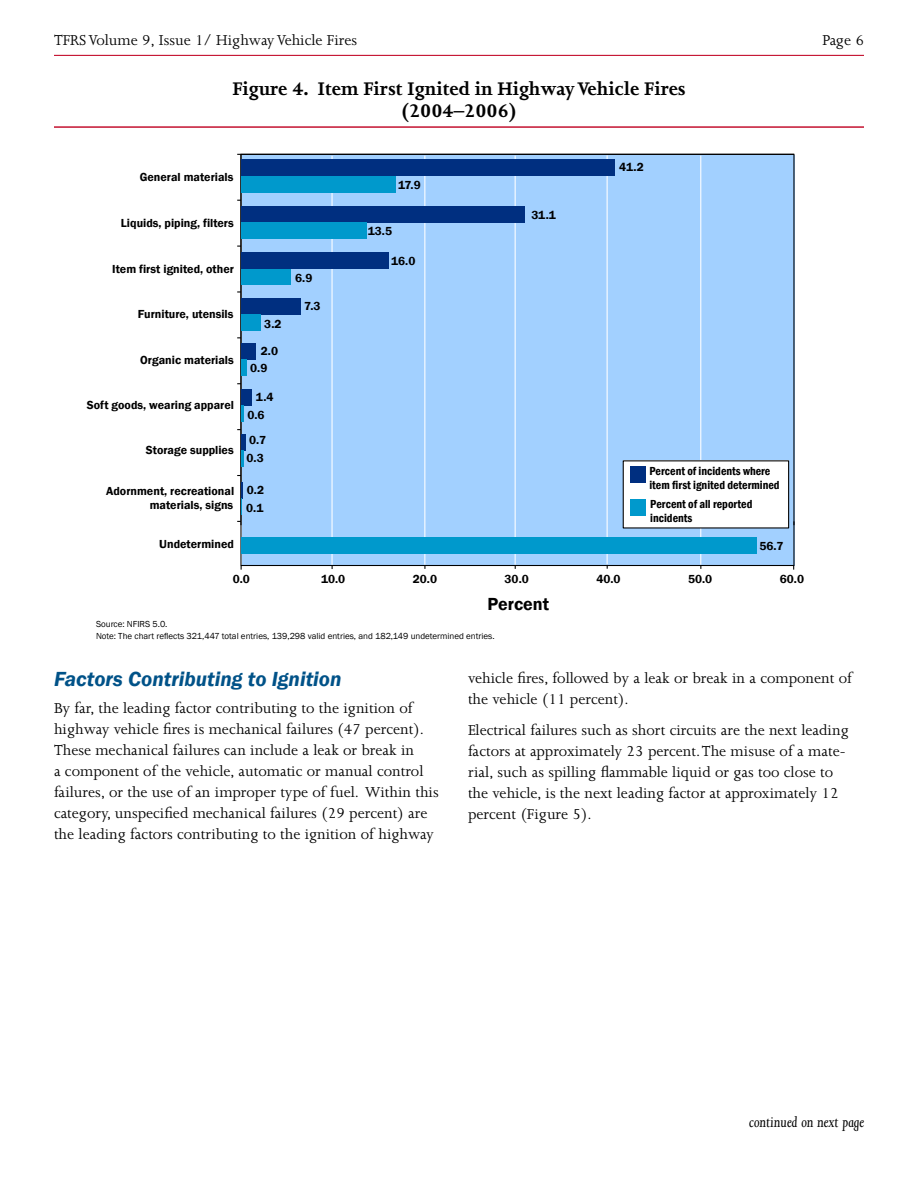
<style>
.page{position:relative;width:918px;height:1188px;background:#fff}
.page>*{position:absolute;margin:0;border:0;box-sizing:border-box;transform-origin:0 0}
.Table_Title{font:700 21px/22.5px "Joanna MT Std";color:#000;text-align:center}
.Text_Head_2{font:italic 600 21px "Franklin Gothic";color:#005288}
.t1{font:600 18px "Franklin Gothic";color:#000}
.t2{font:16.5px/21px "Joanna MT Std";color:#000}
.t3{font:italic 16.5px "Joanna MT Std";color:#000}
.t4{font:600 12px/17.4px "Franklin Gothic";color:#000}
.t5{font:600 condensed 12px/14.4px "Franklin Gothic";color:#000}
.Table_Notes{font:9px "Franklin Gothic";color:#000}
</style>
<div class="page">
<hr style="left:54px;top:55px;width:810px;height:1px;background:#c41230">
<hr style="left:54px;top:126px;width:810px;height:2px;background:#c41230">
<div style="left:242px;top:155px;width:553px;height:411px;background:#a2d0ff"></div>
<hr style="left:240px;top:154px;width:2px;height:367px;background:#000">
<div style="left:241px;top:434px;width:5px;height:17px;background:#002f80"></div>
<hr style="left:241px;top:451px;width:3px;height:16px;background:#09c">
<div style="left:241px;top:389px;width:11px;height:17px;background:#002f80"></div>
<hr style="left:241px;top:406px;width:3px;height:16px;background:#09c">
<svg style="left:241px;top:482px;width:2px;height:33px"></svg>
<div style="left:241px;top:269px;width:50px;height:16px;background:#09c"></div>
<div style="left:241px;top:298px;width:60px;height:16px;background:#002f80"></div>
<div style="left:241px;top:314px;width:20px;height:17px;background:#09c"></div>
<div style="left:241px;top:343px;width:15px;height:17px;background:#002f80"></div>
<div style="left:241px;top:360px;width:6px;height:16px;background:#09c"></div>
<hr style="left:332px;top:156px;width:1px;height:409px;background:#fff">
<hr style="left:424px;top:156px;width:1px;height:409px;background:#fff">
<hr style="left:515px;top:156px;width:1px;height:409px;background:#fff">
<hr style="left:607px;top:155px;width:1px;height:409px;background:#fff">
<hr style="left:700px;top:156px;width:1px;height:409px;background:#fff">
<div style="left:241px;top:160px;width:374px;height:16px;background:#002f80"></div>
<div style="left:241px;top:176px;width:155px;height:16px;background:#09c"></div>
<div style="left:241px;top:207px;width:284px;height:16px;background:#002f80"></div>
<div style="left:241px;top:223px;width:126px;height:16px;background:#09c"></div>
<div style="left:241px;top:252px;width:148px;height:17px;background:#002f80"></div>
<div style="left:241px;top:537px;width:516px;height:17px;background:#09c"></div>
<div style="left:623px;top:461px;width:166px;height:67px;background:#fff"></div>
<div style="left:630px;top:466px;width:15px;height:17px;background:#002f80"></div>
<div style="left:630px;top:499px;width:15px;height:17px;background:#09c"></div>
<p class="t2" style="left:54px;top:30px;width:305px">TFRS Volume 9, Issue 1/ Highway Vehicle Fires</p>
<p class="t2" style="left:823px;top:30px;width:43px">Page 6</p>
<p class="Table_Title" style="left:232px;top:77px;width:455px">Figure 4. Item First Ignited in Highway Vehicle Fires (2004–2006)</p>
<p class="t4" style="left:140px;top:168px;width:95px">General materials</p>
<p class="t4" style="left:121px;top:215px;width:114px">Liquids, piping, filters</p>
<p class="t4" style="left:112px;top:260px;width:123px">Item first ignited, other</p>
<p class="t4" style="left:138px;top:305px;width:97px">Furniture, utensils</p>
<p class="t4" style="left:140px;top:352px;width:95px">Organic materials</p>
<p class="t4" style="left:87px;top:397px;width:149px">Soft goods, wearing apparel</p>
<p class="t4" style="left:146px;top:441px;width:89px">Storage supplies</p>
<p class="t4" style="left:264px;top:315px;width:19px">3.2</p>
<p class="t4" style="left:250px;top:343px;width:29px;line-height:16.8px;text-indent:11px">2.0<br>0.9</p>
<p class="t4" style="left:247px;top:389px;width:28px;text-indent:8px">1.4<br>0.6</p>
<p class="t4" style="left:247px;top:432px;width:21px">0.7<br>0.3</p>
<p class="t4" style="left:106px;top:484px;width:130px;line-height:14.4px;text-align:right">Adornment, recreational materials, signs</p>
<p class="t4" style="left:246px;top:482px;width:19px">0.2<br>0.1</p>
<p class="t4" style="left:159px;top:535px;width:76px">Undetermined</p>
<p class="t4" style="left:233px;top:570px;width:19px">0.0</p>
<p class="t4" style="left:295px;top:269px;width:19px">6.9</p>
<p class="t4" style="left:304px;top:298px;width:18px">7.3</p>
<p class="t4" style="left:398px;top:177px;width:24px">17.9</p>
<p class="t4" style="left:368px;top:222px;width:26px">13.5</p>
<p class="t4" style="left:391px;top:252px;width:26px">16.0</p>
<p class="t4" style="left:531px;top:206px;width:26px">31.1</p>
<p class="t4" style="left:619px;top:159px;width:26px">41.2</p>
<p class="t5" style="left:649px;top:463px;width:132px">Percent of incidents where item first ignited determined</p>
<p class="t5" style="left:650px;top:496px;width:104px">Percent of all reported incidents</p>
<p class="t4" style="left:759px;top:537px;width:26px">56.7</p>
<p class="t4" style="left:321px;top:570px;width:26px">10.0</p>
<p class="t4" style="left:413px;top:570px;width:26px">20.0</p>
<p class="t4" style="left:505px;top:570px;width:26px">30.0</p>
<p class="t4" style="left:596px;top:570px;width:26px">40.0</p>
<p class="t4" style="left:688px;top:570px;width:26px">50.0</p>
<p class="t1" style="left:488px;top:593px;width:63px">Percent</p>
<p class="t4" style="left:780px;top:570px;width:26px">60.0</p>
<p class="Table_Notes" style="left:96px;top:619px;width:73px">Source: NFIRS 5.0.</p>
<p class="Table_Notes" style="left:96px;top:631px;width:400px">Note: The chart reflects 321,447 total entries, 139,298 valid entries, and 182,149 undetermined entries.</p>
<p class="Text_Head_2" style="left:54px;top:666px;width:289px">Factors Contributing to Ignition</p>
<p class="t2" style="left:54px;top:698px;width:386px">By far, the leading factor contributing to the ignition of highway vehicle fires is mechanical failures (47 percent).<br>These mechanical failures can include a leak or break in<br>a component of the vehicle, automatic or manual control failures, or the use of an improper type of fuel. Within this category, unspecified mechanical failures (29 percent) are the leading factors contributing to the ignition of highway</p>
<p class="t2" style="left:468px;top:667px;width:386px">vehicle fires, followed by a leak or break in a component of the vehicle (11 percent).</p>
<p class="t2" style="left:468px;top:720px;width:382px">Electrical failures such as short circuits are the next leading factors at approximately 23 percent. The misuse of a mate&shy;rial, such as spilling flammable liquid or gas too close to the vehicle, is the next leading factor at approximately 12 percent (Figure 5).</p>
<p class="t3" style="left:749px;top:1113px;width:116px">continued on next page</p>
</div>
